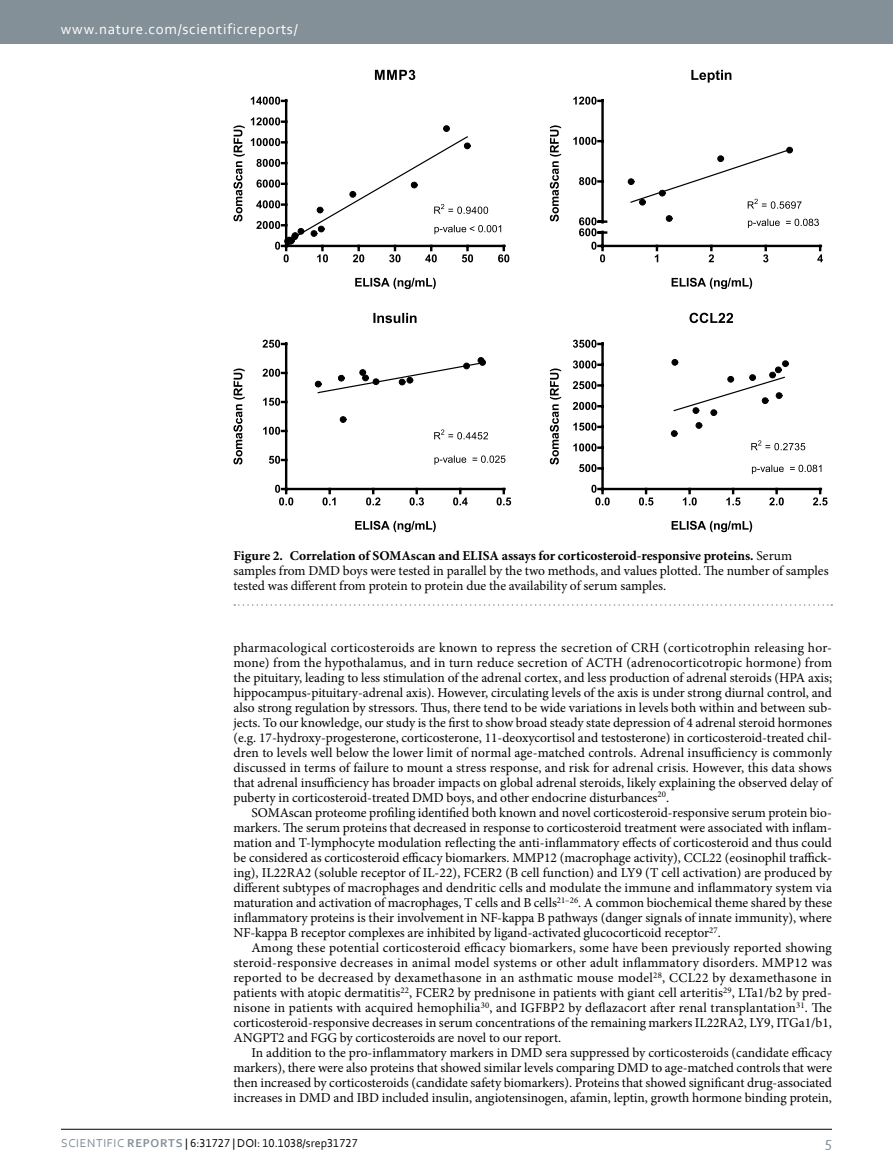
<style>
.page{position:relative;width:893px;height:1174px;background:#fff}
.page>*{position:absolute;margin:0;border:0;box-sizing:border-box;transform-origin:0 0}
.t1{font:15px "Corbel";letter-spacing:.045em;color:#fff}
.t2{font:15px "Corbel";color:#839097}
.t3{font:13.5px/15px "Minion Pro";color:#000;text-align:justify}
.t4{font:12px "Corbel";color:#000}
.s1{font-weight:700}
.s2{color:#839097}
.s3{font-weight:700;color:#839097}
</style>
<div class="page">
<div style="left:0;top:0;width:893px;height:43px;background:#839097"></div>
<hr style="left:61px;top:1129px;width:771px;height:1px;background:#000">
<hr style="left:601px;top:232px;width:3px;height:15px;background:#000">
<svg style="left:591px;top:242px;width:232px;height:20px"></svg>
<hr style="left:601px;top:100px;width:3px;height:122px;background:#000">
<svg style="left:579px;top:217px;width:27px;height:19px"></svg>
<svg style="left:579px;top:177px;width:23px;height:8px"></svg>
<svg style="left:573px;top:137px;width:29px;height:8px"></svg>
<svg style="left:573px;top:97px;width:30px;height:8px"></svg>
<svg style="left:666px;top:215px;width:6px;height:7px"></svg>
<svg style="left:691px;top:70px;width:40px;height:13px"></svg>
<svg style="left:672px;top:278px;width:80px;height:11px"></svg>
<svg style="left:550px;top:125px;width:11px;height:97px"></svg>
<svg style="left:628px;top:146px;width:174px;height:63px"></svg>
<hr style="left:285px;top:343px;width:2px;height:147px;background:#000">
<svg style="left:275px;top:485px;width:236px;height:20px"></svg>
<svg style="left:269px;top:456px;width:16px;height:8px"></svg>
<svg style="left:263px;top:427px;width:22px;height:8px"></svg>
<svg style="left:263px;top:398px;width:22px;height:8px"></svg>
<svg style="left:262px;top:369px;width:23px;height:8px"></svg>
<svg style="left:262px;top:340px;width:24px;height:8px"></svg>
<svg style="left:340px;top:416px;width:6px;height:7px"></svg>
<svg style="left:315px;top:357px;width:171px;height:37px"></svg>
<svg style="left:373px;top:313px;width:44px;height:10px"></svg>
<svg style="left:355px;top:521px;width:81px;height:11px"></svg>
<svg style="left:233px;top:368px;width:12px;height:96px"></svg>
<svg style="left:434px;top:429px;width:54px;height:10px"></svg>
<hr style="left:601px;top:343px;width:3px;height:147px;background:#000">
<svg style="left:591px;top:485px;width:236px;height:20px"></svg>
<svg style="left:579px;top:464px;width:23px;height:8px"></svg>
<svg style="left:573px;top:443px;width:29px;height:8px"></svg>
<svg style="left:573px;top:422px;width:29px;height:8px"></svg>
<svg style="left:573px;top:402px;width:29px;height:8px"></svg>
<svg style="left:573px;top:381px;width:29px;height:8px"></svg>
<svg style="left:573px;top:360px;width:29px;height:8px"></svg>
<svg style="left:573px;top:340px;width:30px;height:8px"></svg>
<svg style="left:689px;top:313px;width:44px;height:10px"></svg>
<svg style="left:672px;top:521px;width:80px;height:11px"></svg>
<svg style="left:550px;top:368px;width:11px;height:96px"></svg>
<svg style="left:671px;top:359px;width:134px;height:91px"></svg>
<hr style="left:285px;top:100px;width:2px;height:147px;background:#000">
<svg style="left:251px;top:97px;width:35px;height:8px"></svg>
<svg style="left:375px;top:70px;width:40px;height:10px"></svg>
<svg style="left:355px;top:278px;width:81px;height:11px"></svg>
<svg style="left:233px;top:125px;width:12px;height:97px"></svg>
<svg style="left:251px;top:117px;width:258px;height:145px"></svg>
<svg style="left:748px;top:219px;width:71px;height:9px"></svg>
<svg style="left:434px;top:455px;width:71px;height:10px"></svg>
<svg style="left:752px;top:465px;width:69px;height:9px"></svg>
<svg style="left:234px;top:604px;width:598px;height:2px"></svg>
<p class="t1" style="left:61px;top:19px;width:238px">www.nature.com/scientificreports/</p>
<p class="t3" style="left:233px;top:548px;width:597px;text-align:left"><span class="s1">Figure 2. Correlation of SOMAscan and ELISA assays for corticosteroid-responsive proteins.</span> Serum samples from DMD boys were tested in parallel by the two methods, and values plotted. The number of samples tested was different from protein to protein due the availability of serum samples.</p>
<p class="t3" style="left:233px;top:640px;width:600px">pharmacological corticosteroids are known to repress the secretion of CRH (corticotrophin releasing hor&shy;mone) from the hypothalamus, and in turn reduce secretion of ACTH (adrenocorticotropic hormone) from the pituitary, leading to less stimulation of the adrenal cortex, and less production of adrenal steroids (HPA axis; hippocampus-pituitary-adrenal axis). However, circulating levels of the axis is under strong diurnal control, and also strong regulation by stressors. Thus, there tend to be wide variations in levels both within and between sub&shy;jects. To our knowledge, our study is the first to show broad steady state depression of 4 adrenal steroid hormones (e.g. 17-hydroxy-progesterone, corticosterone, 11-deoxycortisol and testosterone) in corticosteroid-treated chil&shy;dren to levels well below the lower limit of normal age-matched controls. Adrenal insufficiency is commonly discussed in terms of failure to mount a stress response, and risk for adrenal crisis. However, this data shows that adrenal insufficiency has broader impacts on global adrenal steroids, likely explaining the observed delay of puberty in corticosteroid-treated DMD boys, and other endocrine disturbances<sup>20</sup>.</p>
<p class="t3" style="left:233px;top:805px;width:600px;text-indent:18px">SOMAscan proteome profiling identified both known and novel corticosteroid-responsive serum protein bio&shy;markers. The serum proteins that decreased in response to corticosteroid treatment were associated with inflam&shy;mation and T-lymphocyte modulation reflecting the anti-inflammatory effects of corticosteroid and thus could be considered as corticosteroid efficacy biomarkers. MMP12 (macrophage activity), CCL22 (eosinophil traffick&shy;ing), IL22RA2 (soluble receptor of IL-22), FCER2 (B cell function) and LY9 (T cell activation) are produced by different subtypes of macrophages and dendritic cells and modulate the immune and inflammatory system via maturation and activation of macrophages, T cells and B cells<sup>21–26</sup>. A common biochemical theme shared by these inflammatory proteins is their involvement in NF-kappa B pathways (danger signals of innate immunity), where NF-kappa B receptor complexes are inhibited by ligand-activated glucocorticoid receptor<sup>27</sup>.</p>
<p class="t3" style="left:233px;top:940px;width:600px;text-indent:18px">Among these potential corticosteroid efficacy biomarkers, some have been previously reported showing steroid-responsive decreases in animal model systems or other adult inflammatory disorders. MMP12 was reported to be decreased by dexamethasone in an asthmatic mouse model<sup>28</sup>, CCL22 by dexamethasone in patients with atopic dermatitis<sup>22</sup>, FCER2 by prednisone in patients with giant cell arteritis<sup>29</sup>, LTa1/b2 by pred&shy;nisone in patients with acquired hemophilia<sup>30</sup>, and IGFBP2 by deflazacort after renal transplantation<sup>31</sup>. The corticosteroid-responsive decreases in serum concentrations of the remaining markers IL22RA2, LY9, ITGa1/b1, ANGPT2 and FGG by corticosteroids are novel to our report.</p>
<p class="t3" style="left:233px;top:1045px;width:600px;text-indent:18px">In addition to the pro-inflammatory markers in DMD sera suppressed by corticosteroids (candidate efficacy markers), there were also proteins that showed similar levels comparing DMD to age-matched controls that were then increased by corticosteroids (candidate safety biomarkers). Proteins that showed significant drug-associated increases in DMD and IBD included insulin, angiotensinogen, afamin, leptin, growth hormone binding protein,</p>
<p class="t4" style="left:61px;top:1135px;width:298px"><span class="s2">Scientific</span> <span class="s3">REPORTS</span> | 6:31727 | DOI: 10.1038/srep31727</p>
<p class="t2" style="left:825px;top:1132px;width:9px">5</p>
</div>
